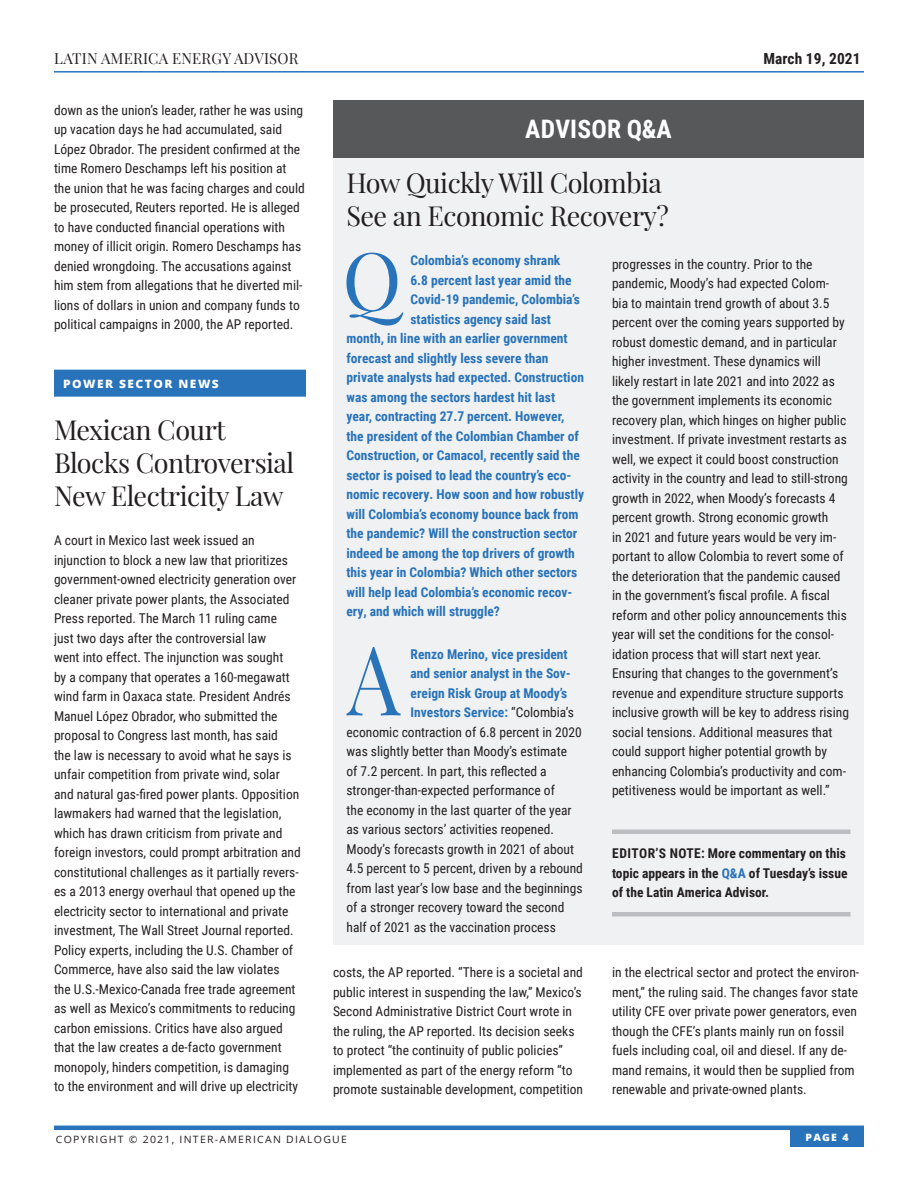
<style>
.page{position:relative;width:918px;height:1188px;background:#fff}
.page>*{position:absolute;margin:0;border:0;box-sizing:border-box;transform-origin:0 0}
.Answer_Text_-_Drop_C{font:96.15px "Playfair Display";color:#2873ba;scale:.88 1}
.Question_Text_-_Drop{font:80.1px "Playfair Display";color:#2873ba}
.Subhead_18pt{font:27px/33px "Playfair Display";letter-spacing:-.02em;color:#231f20}
.White_Section_Titles{font:700 25.5px "Roboto Condensed";letter-spacing:.01em;color:#fff}
.t1{font:700 15.3px "Roboto Condensed";letter-spacing:.005em;color:#231f20}
.t2{font:15px "Playfair Display";letter-spacing:.015em;color:#231f20}
.Main_Body_Text{font:13.5px/19.5px "Roboto Condensed";color:#231f20}
.Answer_Text_-_Drop_C-2{font:13.5px/19.5px "Roboto Condensed";color:#231f20}
.Question_Text_-_Drop-2{font:700 13.5px "Roboto Condensed";color:#2873ba}
.Subhead_18pt-2{font:13.5px/19.5px "Roboto Condensed";color:#231f20}
.Answer_Text_-_Drop_C-3{font:700 13.5px "Roboto Condensed";color:#2873ba}
.Editors_Note{font:700 13.5px/19.5px "Roboto Condensed";color:#231f20}
.Sections_-_with_Ener{font:800 11.55px "Open Sans";letter-spacing:.12em;color:#fff;scale:1.04 1}
.t3{font:10.05px "Open Sans";letter-spacing:.12em;color:#231f20;scale:1.04 1}
.t4{font:800 10.05px "Open Sans";color:#fff;scale:1.04 1}
.s1{font-weight:400;color:#231f20}
.s2{color:#2873ba}
</style>
<div class="page">
<hr style="left:54px;top:1126px;width:810px;height:4px;background:#2873ba">
<div style="left:790px;top:1129px;width:74px;height:18px;background:#2873ba"></div>
<hr style="left:54px;top:71px;width:810px;height:2px;background:#2873ba">
<div style="left:54px;top:370px;width:252px;height:27px;background:#2873ba"></div>
<div style="left:333px;top:151px;width:531px;height:794px;background:#f0f1f2"></div>
<hr style="left:612px;top:830px;width:238px;height:4px;background:#bcbdc0">
<hr style="left:612px;top:912px;width:238px;height:4px;background:#bcbdc0">
<div style="left:333px;top:100px;width:531px;height:58px;background:#57585a"></div>
<p class="t2" style="left:54px;top:46px;width:246px">LATIN AMERICA ENERGY ADVISOR</p>
<p class="t1" style="left:764px;top:48px;width:99px">March 19, 2021</p>
<p class="Subhead_18pt-2" style="left:54px;top:100px;width:252px">down as the union’s leader, rather he was using up vacation days he had accumulated, said López Obrador. The president confirmed at the time Romero Deschamps left his position at the union that he was facing charges and could be prosecuted, Reuters reported. He is alleged to have conducted financial operations with money of illicit origin. Romero Deschamps has denied wrongdoing. The accusations against him stem from allegations that he diverted mil&shy;lions of dollars in union and company funds to political campaigns in 2000, the AP reported.</p>
<p class="White_Section_Titles" style="left:525px;top:111px;width:148px">ADVISOR Q&amp;A</p>
<p class="Subhead_18pt" style="left:346px;top:165px;width:324px">How Quickly Will Colombia<br>See an Economic Recovery?</p>
<p class="Question_Text_-_Drop" style="left:342px;top:218px;width:61px">Q</p>
<p class="Question_Text_-_Drop-2" style="left:410px;top:251px;width:152px">Colombia’s economy shrank</p>
<p class="Answer_Text_-_Drop_C-2" style="left:612px;top:253px;width:239px">progresses in the country. Prior to the pandemic, Moody’s had expected Colom-<br>bia to maintain trend growth of about 3.5 percent over the coming years supported by robust domestic demand, and in particular higher investment. These dynamics will likely restart in late 2021 and into 2022 as the government implements its economic recovery plan, which hinges on higher public investment. If private investment restarts as well, we expect it could boost construction activity in the country and lead to still-strong growth in 2022, when Moody’s forecasts 4 percent growth. Strong economic growth<br>in 2021 and future years would be very im&shy;portant to allow Colombia to revert some of the deterioration that the pandemic caused in the government’s fiscal profile. A fiscal reform and other policy announcements this year will set the conditions for the consol&shy;idation process that will start next year.<br>Ensuring that changes to the government’s revenue and expenditure structure supports inclusive growth will be key to address rising social tensions. Additional measures that could support higher potential growth by enhancing Colombia’s productivity and com&shy;petitiveness would be important as well.”</p>
<p class="Question_Text_-_Drop-2" style="left:410px;top:271px;width:163px">6.8 percent last year amid the</p>
<p class="Question_Text_-_Drop-2" style="left:410px;top:290px;width:171px">Covid-19 pandemic, Colombia’s</p>
<p class="Question_Text_-_Drop-2" style="left:410px;top:310px;width:142px">statistics agency said last</p>
<p class="Question_Text_-_Drop-2" style="left:346px;top:329px;width:223px">month, in line with an earlier government</p>
<p class="Question_Text_-_Drop-2" style="left:346px;top:349px;width:203px">forecast and slightly less severe than</p>
<p class="Question_Text_-_Drop-2" style="left:346px;top:368px;width:239px">private analysts had expected. Construction</p>
<p class="Question_Text_-_Drop-2" style="left:346px;top:388px;width:210px">was among the sectors hardest hit last</p>
<p class="Question_Text_-_Drop-2" style="left:346px;top:407px;width:219px">year, contracting 27.7 percent. However,</p>
<p class="Question_Text_-_Drop-2" style="left:346px;top:427px;width:234px">the president of the Colombian Chamber of</p>
<p class="Question_Text_-_Drop-2" style="left:346px;top:446px;width:235px">Construction, or Camacol, recently said the</p>
<p class="Question_Text_-_Drop-2" style="left:346px;top:466px;width:226px">sector is poised to lead the country’s eco-</p>
<p class="Question_Text_-_Drop-2" style="left:346px;top:485px;width:239px">nomic recovery. How soon and how robustly</p>
<p class="Question_Text_-_Drop-2" style="left:346px;top:505px;width:234px">will Colombia’s economy bounce back from</p>
<p class="Question_Text_-_Drop-2" style="left:346px;top:524px;width:232px">the pandemic? Will the construction sector</p>
<p class="Question_Text_-_Drop-2" style="left:346px;top:544px;width:230px">indeed be among the top drivers of growth</p>
<p class="Question_Text_-_Drop-2" style="left:346px;top:563px;width:232px">this year in Colombia? Which other sectors</p>
<p class="Question_Text_-_Drop-2" style="left:346px;top:583px;width:228px">will help lead Colombia’s economic recov-</p>
<p class="Question_Text_-_Drop-2" style="left:346px;top:602px;width:155px">ery, and which will struggle?</p>
<p class="Answer_Text_-_Drop_C" style="left:347px;top:604px;width:62px">A</p>
<p class="Answer_Text_-_Drop_C-3" style="left:411px;top:644px;width:159px">Renzo Merino, vice president</p>
<p class="Sections_-_with_Ener" style="left:63px;top:375px;width:151px">POWER SECTOR NEWS</p>
<p class="Subhead_18pt" style="left:54px;top:411px;width:242px">Mexican Court<br>Blocks Controversial<br>New Electricity Law</p>
<p class="Main_Body_Text" style="left:54px;top:530px;width:248px">A court in Mexico last week issued an injunction to block a new law that prioritizes government-owned electricity generation over cleaner private power plants, the Associated Press reported. The March 11 ruling came<br>just two days after the controversial law<br>went into effect. The injunction was sought<br>by a company that operates a 160-megawatt wind farm in Oaxaca state. President Andrés Manuel López Obrador, who submitted the proposal to Congress last month, has said<br>the law is necessary to avoid what he says is unfair competition from private wind, solar and natural gas-fired power plants. Opposition lawmakers had warned that the legislation, which has drawn criticism from private and foreign investors, could prompt arbitration and constitutional challenges as it partially revers&shy;es a 2013 energy overhaul that opened up the electricity sector to international and private investment, The Wall Street Journal reported.<br>Policy experts, including the U.S. Chamber of Commerce, have also said the law violates<br>the U.S.-Mexico-Canada free trade agreement as well as Mexico’s commitments to reducing carbon emissions. Critics have also argued that the law creates a de-facto government monopoly, hinders competition, is damaging to the environment and will drive up electricity</p>
<p class="Answer_Text_-_Drop_C-3" style="left:411px;top:664px;width:162px">and senior analyst in the Sov-</p>
<p class="Answer_Text_-_Drop_C-3" style="left:411px;top:683px;width:158px">ereign Risk Group at Moody’s</p>
<p class="Answer_Text_-_Drop_C-3" style="left:411px;top:703px;width:165px">Investors Service: <span class="s1">“Colombia’s</span></p>
<p class="Answer_Text_-_Drop_C-2" style="left:346px;top:721px;width:237px">economic contraction of 6.8 percent in 2020</p>
<p class="Answer_Text_-_Drop_C-2" style="left:346px;top:741px;width:222px">was slightly better than Moody’s estimate</p>
<p class="Answer_Text_-_Drop_C-2" style="left:346px;top:760px;width:202px">of 7.2 percent. In part, this reflected a</p>
<p class="Answer_Text_-_Drop_C-2" style="left:346px;top:780px;width:210px">stronger-than-expected performance of</p>
<p class="Answer_Text_-_Drop_C-2" style="left:346px;top:799px;width:227px">the economy in the last quarter of the year</p>
<p class="Answer_Text_-_Drop_C-2" style="left:346px;top:819px;width:209px">as various sectors’ activities reopened.</p>
<p class="Answer_Text_-_Drop_C-2" style="left:346px;top:838px;width:229px">Moody’s forecasts growth in 2021 of about</p>
<p class="Answer_Text_-_Drop_C-2" style="left:346px;top:858px;width:238px">4.5 percent to 5 percent, driven by a rebound</p>
<p class="Answer_Text_-_Drop_C-2" style="left:346px;top:877px;width:238px">from last year’s low base and the beginnings</p>
<p class="Answer_Text_-_Drop_C-2" style="left:346px;top:897px;width:219px">of a stronger recovery toward the second</p>
<p class="Answer_Text_-_Drop_C-2" style="left:346px;top:916px;width:211px">half of 2021 as the vaccination process</p>
<p class="Editors_Note" style="left:612px;top:843px;width:237px">EDITOR’S NOTE: More commentary on this topic appears in the <span class="s2">Q&amp;A</span> of Tuesday’s issue of the Latin America Advisor.</p>
<p class="Main_Body_Text" style="left:333px;top:962px;width:252px">costs, the AP reported. “There is a societal and public interest in suspending the law,” Mexico’s Second Administrative District Court wrote in the ruling, the AP reported. Its decision seeks to protect “the continuity of public policies” implemented as part of the energy reform “to promote sustainable development, competition</p>
<p class="Main_Body_Text" style="left:612px;top:962px;width:249px">in the electrical sector and protect the environ&shy;ment,” the ruling said. The changes favor state utility CFE over private power generators, even though the CFE’s plants mainly run on fossil fuels including coal, oil and diesel. If any de&shy;mand remains, it would then be supplied from renewable and private-owned plants.</p>
<p class="t3" style="left:56px;top:1132px;width:281px">COPYRIGHT © 2021, INTER-AMERICAN DIALOGUE</p>
<p class="t4" style="left:806px;top:1129px;width:43px">PAGE 4</p>
</div>
